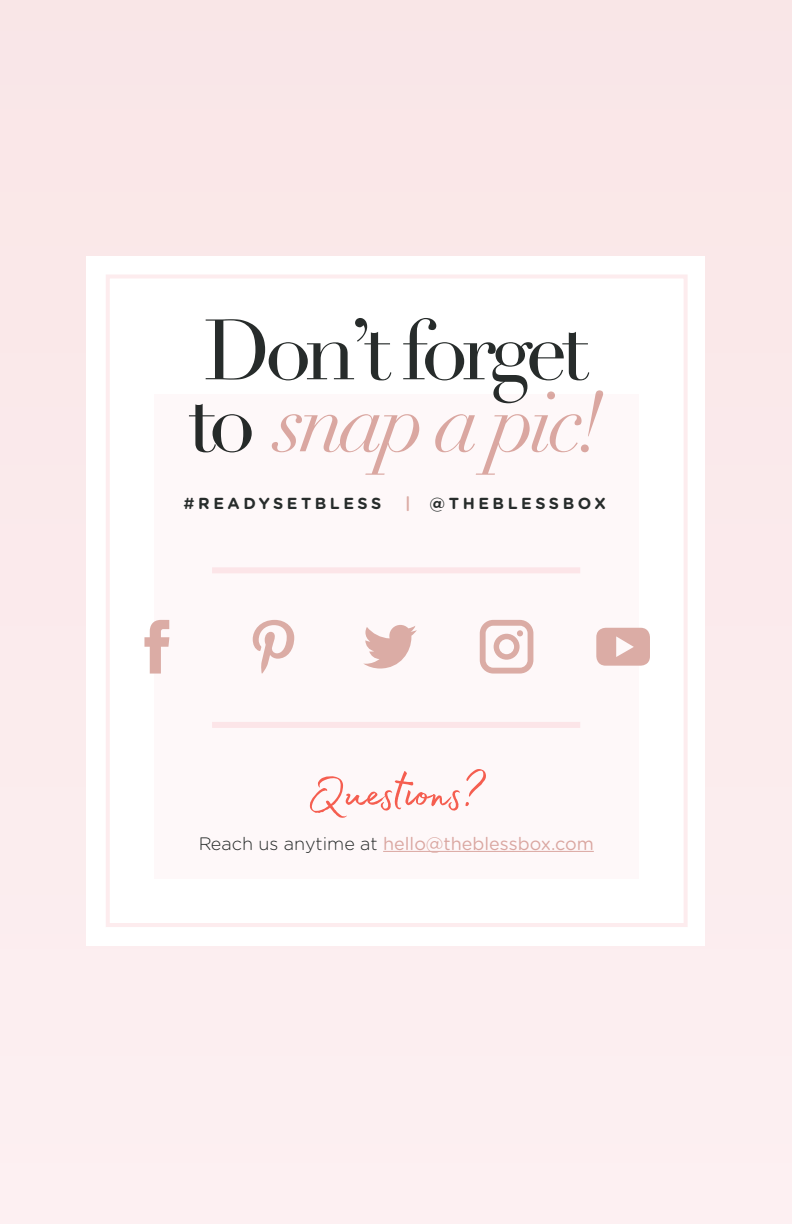
<style>
.page{position:relative;width:792px;height:1224px;background:#fbebed}
.page>*{position:absolute;margin:0;border:0;box-sizing:border-box;transform-origin:0 0}
.t1{font:84px/72px "Didot";letter-spacing:-.08em;color:#272c2b}
.t2{font:64px "Madelyn Fill";letter-spacing:-.015em;color:#f55e50}
.t3{font:18px "Gotham Rounded";color:#dbaca5}
.t4{font:700 16px "Gotham Rounded";letter-spacing:.22em;color:#272c2b}
.s1{font-style:italic;color:#dbaca5}
.s2{font-weight:500}
.s3{color:#dbaca5}
.s4{font-weight:300;color:#272c2b}
</style>
<div class="page">
<div style="left:87px;top:256px;width:618px;height:689px;background:#fff"></div>
<div style="left:106px;top:274px;width:582px;height:653px;border:4px solid #fdecee"></div>
<div style="left:155px;top:394px;width:484px;height:484px;background:#fef8f9"></div>
<div style="left:212px;top:567px;width:368px;height:6px;background:#fce5e8"></div>
<div style="left:212px;top:722px;width:368px;height:6px;background:#fce5e8"></div>
<hr style="left:383px;top:851px;width:211px;height:1px;background:#dbaca5">
<svg style="left:596px;top:628px;width:54px;height:38px"></svg>
<svg style="left:363px;top:625px;width:54px;height:44px"></svg>
<svg style="left:253px;top:620px;width:41px;height:54px"></svg>
<svg style="left:144px;top:620px;width:25px;height:54px"></svg>
<svg style="left:480px;top:620px;width:53px;height:54px"></svg>
<h1 class="t1" style="left:188px;top:316px;width:418px">Don’t forget to <span class="s1">snap a pic!</span></h1>
<p class="t4" style="left:184px;top:491px;width:199px"><span class="s2">#</span>READYSETBLESS</p>
<p class="t4" style="left:405px;top:491px;width:202px"><span class="s3">|</span> @THEBLESSBOX</p>
<h2 class="t2" style="left:307px;top:744px;width:180px">Questions?</h2>
<p class="t3" style="left:198px;top:831px;width:397px"><span class="s4">Reach us anytime at</span> hello@theblessbox.com</p>
</div>
